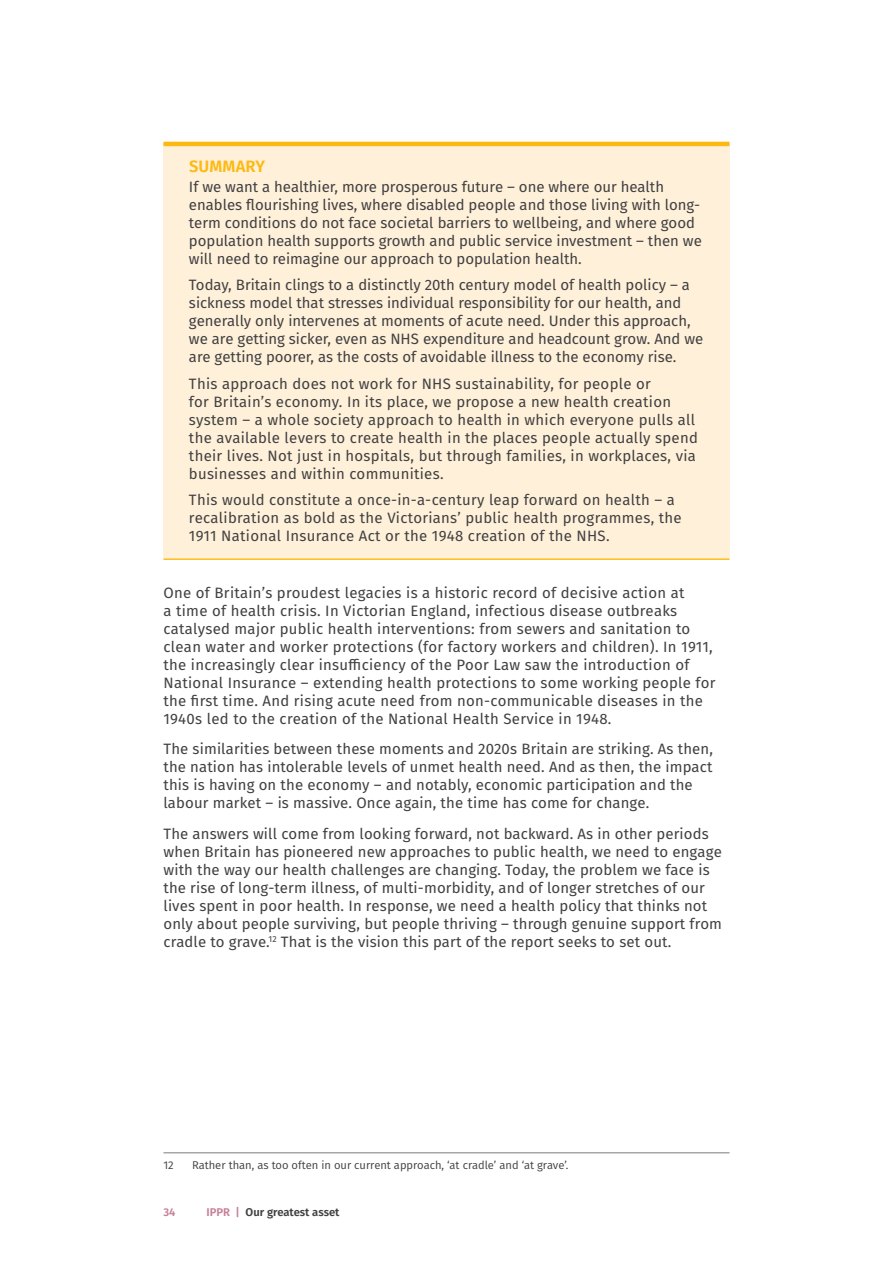
<style>
.page{position:relative;width:893px;height:1263px;background:#fff}
.page>*{position:absolute;margin:0;border:0;box-sizing:border-box;transform-origin:0 0}
.t1{font:600 16.5px "Fira Sans";letter-spacing:.01em;color:#fdb913}
.t2{font:15px/18px "Fira Sans";letter-spacing:.01em;color:#414042}
.t3{font:11.25px "Fira Sans";color:#414042}
.t4{font:600 11.25px "Fira Sans";color:#414042}
.t5{font:600 11.25px "Fira Sans";color:#c77f9a}
.s1{color:#c77f9a}
</style>
<div class="page">
<div style="left:163px;top:144px;width:566px;height:32px;background:#fff1d9"></div>
<hr style="left:163px;top:142px;width:566px;height:4px;background:#fdb913">
<div style="left:163px;top:165px;width:566px;height:116px;background:#fff1d9"></div>
<div style="left:163px;top:264px;width:566px;height:115px;background:#fff1d9"></div>
<div style="left:163px;top:362px;width:566px;height:134px;background:#fff1d9"></div>
<div style="left:163px;top:479px;width:566px;height:79px;background:#fff1d9"></div>
<hr style="left:163px;top:558px;width:566px;height:2px;background:#fdb913">
<hr style="left:163px;top:1152px;width:566px;height:1px;background:#a9a6a7">
<p class="t1" style="left:189px;top:152px;width:77px">SUMMARY</p>
<p class="t2" style="left:189px;top:177px;width:514px">If we want a healthier, more prosperous future – one where our health enables flourishing lives, where disabled people and those living with long&shy;term conditions do not face societal barriers to wellbeing, and where good population health supports growth and public service investment – then we will need to reimagine our approach to population health.</p>
<p class="t2" style="left:189px;top:276px;width:516px">Today, Britain clings to a distinctly 20th century model of health policy – a sickness model that stresses individual responsibility for our health, and generally only intervenes at moments of acute need. Under this approach, we are getting sicker, even as NHS expenditure and headcount grow. And we are getting poorer, as the costs of avoidable illness to the economy rise.</p>
<p class="t2" style="left:189px;top:374px;width:510px">This approach does not work for NHS sustainability, for people or<br>for Britain’s economy. In its place, we propose a new health creation system – a whole society approach to health in which everyone pulls all the available levers to create health in the places people actually spend their lives. Not just in hospitals, but through families, in workplaces, via businesses and within communities.</p>
<p class="t2" style="left:189px;top:491px;width:494px">This would constitute a once-in-a-century leap forward on health – a recalibration as bold as the Victorians’ public health programmes, the<br>1911 National Insurance Act or the 1948 creation of the NHS.</p>
<p class="t2" style="left:163px;top:583px;width:554px">One of Britain’s proudest legacies is a historic record of decisive action at<br>a time of health crisis. In Victorian England, infectious disease outbreaks catalysed major public health interventions: from sewers and sanitation to clean water and worker protections (for factory workers and children). In 1911, the increasingly clear insufficiency of the Poor Law saw the introduction of National Insurance – extending health protections to some working people for the first time. And rising acute need from non-communicable diseases in the 1940s led to the creation of the National Health Service in 1948.</p>
<p class="t2" style="left:163px;top:740px;width:551px">The similarities between these moments and 2020s Britain are striking. As then, the nation has intolerable levels of unmet health need. And as then, the impact this is having on the economy – and notably, economic participation and the labour market – is massive. Once again, the time has come for change.</p>
<p class="t2" style="left:163px;top:824px;width:560px">The answers will come from looking forward, not backward. As in other periods when Britain has pioneered new approaches to public health, we need to engage with the way our health challenges are changing. Today, the problem we face is the rise of long-term illness, of multi-morbidity, and of longer stretches of our lives spent in poor health. In response, we need a health policy that thinks not only about people surviving, but people thriving – through genuine support from cradle to grave.<sup>12</sup> That is the vision this part of the report seeks to set out.</p>
<p class="t3" style="left:163px;top:1157px;width:12px">12</p>
<p class="t3" style="left:192px;top:1157px;width:378px">Rather than, as too often in our current approach, ‘at cradle’ and ‘at grave’.</p>
<p class="t5" style="left:163px;top:1203px;width:14px">34</p>
<p class="t4" style="left:206px;top:1203px;width:135px"><span class="s1">IPPR |</span> Our greatest asset</p>
</div>
